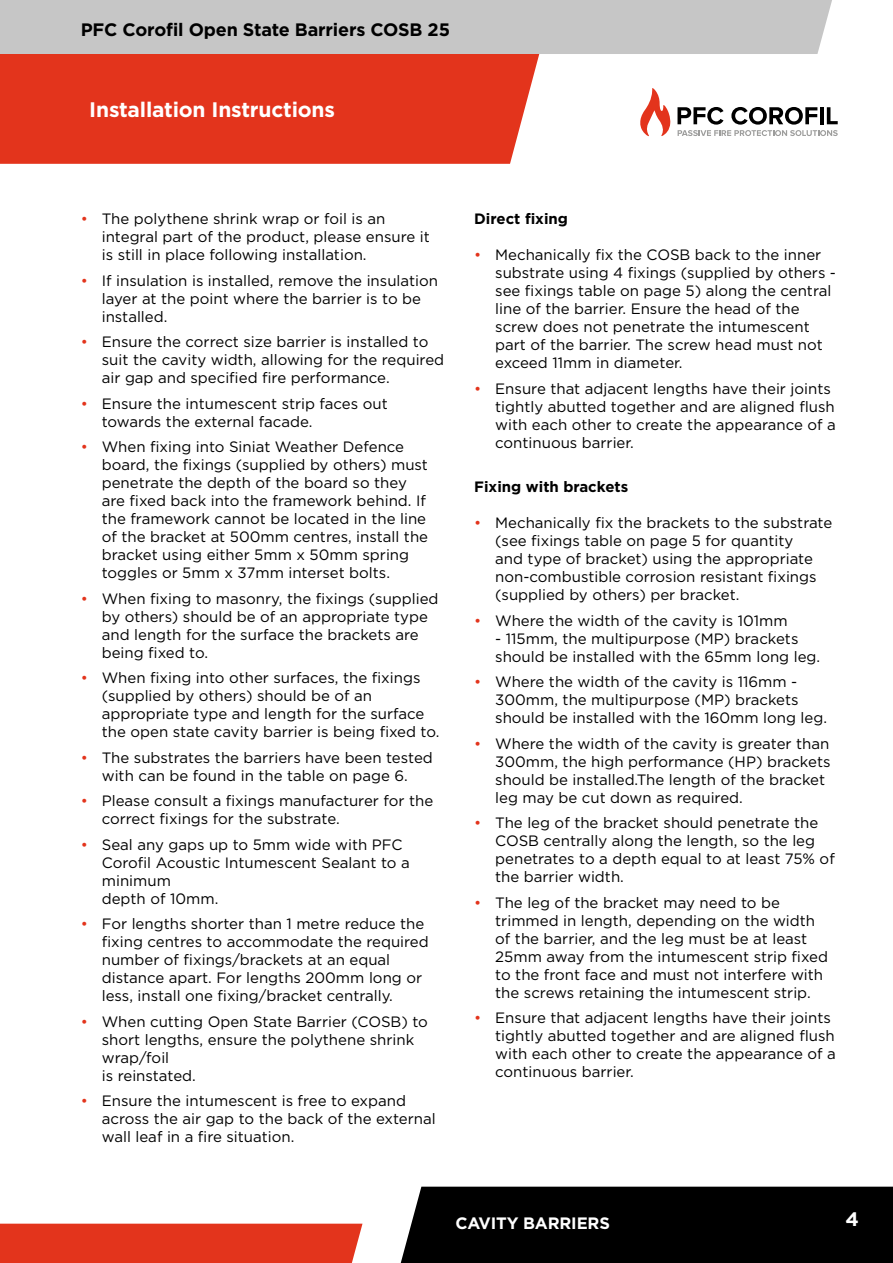
<style>
.page{position:relative;width:893px;height:1263px;background:#fff}
.page>*{position:absolute;margin:0;border:0;box-sizing:border-box;transform-origin:0 0}
.t1{font:700 21px "Gotham";letter-spacing:-.01em;color:#fff}
.t2{font:700 19.5px "Gotham";color:#fff}
.t3{font:700 18px "Gotham";letter-spacing:-.01em;color:#000}
.t4{font:700 16.5px "Gotham";letter-spacing:-.01em;color:#fff}
.t5{font:15px/18px "Gotham";color:#000}
.t6{font:700 15px "Gotham";color:#000}
.s1{font-weight:400;font-size:15px;color:#e3341c}
.s2{color:#e3341c}
</style>
<div class="page">
<div style="left:0;top:1224px;width:362px;height:39px;background:#e3341c"></div>
<div style="left:400px;top:1187px;width:493px;height:76px;background:#000"></div>
<div style="left:0;top:54px;width:540px;height:110px;background:#e3341c"></div>
<div style="left:0;top:0;width:832px;height:54px;background:#c6c6c6"></div>
<svg style="left:640px;top:88px;width:30px;height:48px"></svg>
<svg style="left:677px;top:107px;width:161px;height:29px"></svg>
<p class="t3" style="left:81px;top:18px;width:371px">PFC Corofil Open State Barriers COSB 25</p>
<h1 class="t1" style="left:77px;top:95px;width:260px"><span class="s1">•</span> Installation Instructions</h1>
<p class="t5" style="left:102px;top:209px;width:330px;text-indent:-21px"><span class="s2">•</span> The polythene shrink wrap or foil is an integral part of the product, please ensure it is still in place following installation.</p>
<p class="t5" style="left:102px;top:271px;width:338px;text-indent:-21px"><span class="s2">•</span> If insulation is installed, remove the insulation layer at the point where the barrier is to be installed.</p>
<p class="t5" style="left:102px;top:332px;width:344px;text-indent:-21px"><span class="s2">•</span> Ensure the correct size barrier is installed to suit the cavity width, allowing for the required air gap and specified fire performance.</p>
<p class="t5" style="left:102px;top:394px;width:287px;text-indent:-21px"><span class="s2">•</span> Ensure the intumescent strip faces out towards the external facade.</p>
<p class="t5" style="left:102px;top:437px;width:328px;text-indent:-21px"><span class="s2">•</span> When fixing into Siniat Weather Defence board, the fixings (supplied by others) must penetrate the depth of the board so they are fixed back into the framework behind. If the framework cannot be located in the line of the bracket at 500mm centres, install the bracket using either 5mm x 50mm spring toggles or 5mm x 37mm interset bolts.</p>
<p class="t5" style="left:102px;top:589px;width:338px;text-indent:-21px"><span class="s2">•</span> When fixing to masonry, the fixings (supplied by others) should be of an appropriate type and length for the surface the brackets are being fixed to.</p>
<p class="t5" style="left:102px;top:668px;width:339px;text-indent:-21px"><span class="s2">•</span> When fixing into other surfaces, the fixings (supplied by others) should be of an appropriate type and length for the surface the open state cavity barrier is being fixed to.</p>
<p class="t5" style="left:81px;top:748px;width:354px;text-align:center"><span class="s2">•</span> The substrates the barriers have been tested with can be found in the table on page 6.</p>
<p class="t5" style="left:102px;top:791px;width:333px;text-indent:-21px"><span class="s2">•</span> Please consult a fixings manufacturer for the correct fixings for the substrate.</p>
<p class="t5" style="left:102px;top:835px;width:309px;text-indent:-21px"><span class="s2">•</span> Seal any gaps up to 5mm wide with PFC<br>Corofil Acoustic Intumescent Sealant to a minimum<br>depth of 10mm.</p>
<p class="t5" style="left:102px;top:914px;width:328px;text-indent:-21px"><span class="s2">•</span> For lengths shorter than 1 metre reduce the fixing centres to accommodate the required number of fixings/brackets at an equal distance apart. For lengths 200mm long or less, install one fixing/bracket centrally.</p>
<p class="t5" style="left:102px;top:1012px;width:328px;text-indent:-21px"><span class="s2">•</span> When cutting Open State Barrier (COSB) to short lengths, ensure the polythene shrink wrap/foil<br>is reinstated.</p>
<p class="t5" style="left:102px;top:1091px;width:335px;text-indent:-21px"><span class="s2">•</span> Ensure the intumescent is free to expand across the air gap to the back of the external wall leaf in a fire situation.</p>
<p class="t6" style="left:474px;top:209px;width:95px">Direct fixing</p>
<p class="t5" style="left:495px;top:245px;width:342px;text-indent:-21px"><span class="s2">•</span> Mechanically fix the COSB back to the inner substrate using 4 fixings (supplied by others - see fixings table on page 5) along the central line of the barrier. Ensure the head of the screw does not penetrate the intumescent part of the barrier. The screw head must not exceed 11mm in diameter.</p>
<p class="t5" style="left:495px;top:379px;width:342px;text-indent:-21px"><span class="s2">•</span> Ensure that adjacent lengths have their joints tightly abutted together and are aligned flush with each other to create the appearance of a continuous barrier.</p>
<p class="t6" style="left:474px;top:477px;width:156px">Fixing with brackets</p>
<p class="t5" style="left:495px;top:513px;width:339px;text-indent:-21px"><span class="s2">•</span> Mechanically fix the brackets to the substrate (see fixings table on page 5 for quantity<br>and type of bracket) using the appropriate non-combustible corrosion resistant fixings (supplied by others) per bracket.</p>
<p class="t5" style="left:474px;top:611px;width:315px"><span class="s2">•</span> Where the width of the cavity is 101mm</p>
<p class="t5" style="left:495px;top:629px;width:326px">- 115mm, the multipurpose (MP) brackets should be installed with the 65mm long leg.</p>
<p class="t5" style="left:495px;top:672px;width:333px;text-indent:-21px"><span class="s2">•</span> Where the width of the cavity is 116mm -<br>300mm, the multipurpose (MP) brackets should be installed with the 160mm long leg.</p>
<p class="t5" style="left:495px;top:734px;width:337px;text-indent:-21px"><span class="s2">•</span> Where the width of the cavity is greater than 300mm, the high performance (HP) brackets should be installed.The length of the bracket leg may be cut down as required.</p>
<p class="t5" style="left:495px;top:813px;width:341px;text-indent:-21px"><span class="s2">•</span> The leg of the bracket should penetrate the COSB centrally along the length, so the leg penetrates to a depth equal to at least 75% of the barrier width.</p>
<p class="t5" style="left:495px;top:893px;width:334px;text-indent:-21px"><span class="s2">•</span> The leg of the bracket may need to be trimmed in length, depending on the width of the barrier, and the leg must be at least 25mm away from the intumescent strip fixed to the front face and must not interfere with the screws retaining the intumescent strip.</p>
<p class="t5" style="left:495px;top:1008px;width:342px;text-indent:-21px"><span class="s2">•</span> Ensure that adjacent lengths have their joints tightly abutted together and are aligned flush with each other to create the appearance of a continuous barrier.</p>
<p class="t4" style="left:455px;top:1212px;width:156px">CAVITY BARRIERS</p>
<h2 class="t2" style="left:845px;top:1206px;width:15px">4</h2>
</div>
